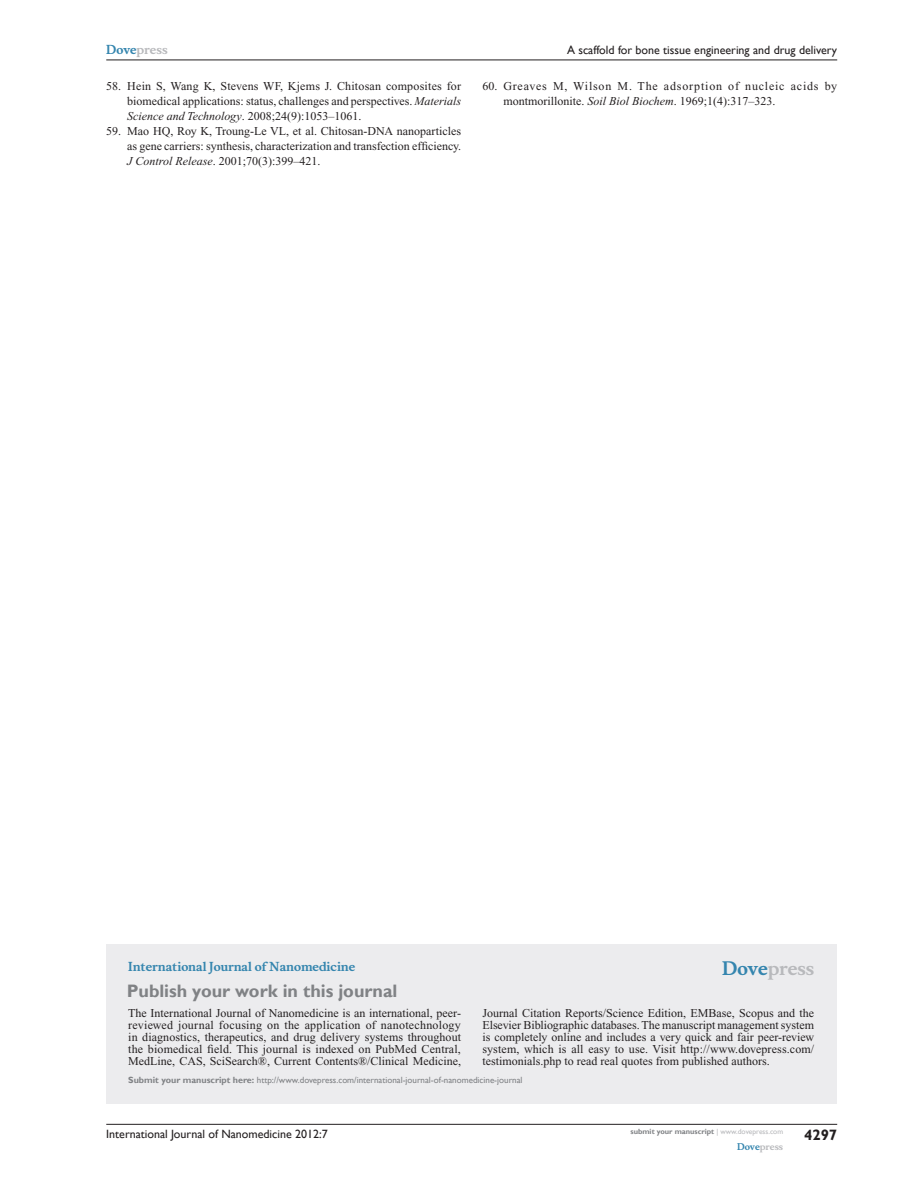
<style>
.page{position:relative;width:918px;height:1188px;background:#fff}
.page>*{position:absolute;margin:0;border:0;box-sizing:border-box;transform-origin:0 0}
.PromBx-H1{font:700 18px "Gill Sans";color:#808285}
.PromBx-Brand{font:700 18px "Musee";color:#b8b9bc}
.t1{font:700 15px "Gill Sans";color:#231f20}
.PromBx-Tx{font:12px/12px "Times New Roman";color:#231f20;text-align:justify}
.RefNL2{font:12px/15px "Times New Roman";color:#231f20;text-align:justify}
.RefNL2-2{font:12px/15px "Times New Roman";letter-spacing:.065em;color:#231f20}
.t2{font:12px "Gill Sans";color:#231f20}
.PromBx-JrnlName{font:700 12px "Musee";color:#3485ae}
.t3{font:700 12px "Musee";color:#b8b9bc}
.PromBx-SubmitMssWebA{font:9px "Gill Sans";color:#808285}
.t4{font:700 9px "Musee";color:#b8b9bc}
.t5{font:700 7.5px "Gill Sans";color:#808285}
.s1{color:#3485ae}
.s2{font-style:italic}
.s3{font-weight:700}
.s4{font-weight:400;color:#b8b9bc}
</style>
<div class="page">
<div style="left:106px;top:944px;width:731px;height:159px;background:#ececee"></div>
<hr style="left:106px;top:1124px;width:731px;height:1px;background:#231f20">
<hr style="left:106px;top:60px;width:731px;height:1px;background:#231f20">
<p class="t3" style="left:106px;top:43px;width:63px"><span class="s1">Dove</span>press</p>
<p class="RefNL2" style="left:127px;top:79px;width:335px;text-indent:-21px">58. Hein S, Wang K, Stevens WF, Kjems J. Chitosan composites for biomedical applications: status, challenges and perspectives. <span class="s2">Materials Science and Technology</span>. 2008;24(9):1053–1061.</p>
<p class="RefNL2" style="left:127px;top:124px;width:335px;text-indent:-21px">59. Mao HQ, Roy K, Troung-Le VL, et al. Chitosan-DNA nanoparticles as gene carriers: synthesis, characterization and transfection efficiency.<br><span class="s2">J Control Release</span>. 2001;70(3):399–421.</p>
<p class="t2" style="left:567px;top:43px;width:272px">A scaffold for bone tissue engineering and drug delivery</p>
<p class="RefNL2-2" style="left:503px;top:79px;width:335px;text-indent:-21px">60. Greaves M, Wilson M. The adsorption of nucleic acids by montmorillonite. <span class="s2">Soil Biol Biochem</span>. 1969;1(4):317–323.</p>
<p class="PromBx-JrnlName" style="left:128px;top:959px;width:228px">International Journal of Nanomedicine</p>
<p class="PromBx-H1" style="left:127px;top:980px;width:272px">Publish your work in this journal</p>
<p class="PromBx-Brand" style="left:722px;top:958px;width:94px"><span class="s1">Dove</span>press</p>
<p class="PromBx-Tx" style="left:128px;top:1007px;width:334px">The International Journal of Nanomedicine is an international, peer&shy;reviewed journal focusing on the application of nanotechnology in diagnostics, therapeutics, and drug delivery systems throughout the biomedical field. This journal is indexed on PubMed Central, MedLine, CAS, SciSearch®, Current Contents®/Clinical Medicine,</p>
<p class="PromBx-Tx" style="left:482px;top:1007px;width:333px">Journal Citation Reports/Science Edition, EMBase, Scopus and the Elsevier Bibliographic databases. The manuscript management system is completely online and includes a very quick and fair peer-review system, which is all easy to use. Visit http://www.dovepress.com/ testimonials.php to read real quotes from published authors.</p>
<p class="PromBx-SubmitMssWebA" style="left:128px;top:1075px;width:396px"><span class="s3">Submit your manuscript here:</span> http://www.dovepress.com/international-journal-of-nanomedicine-journal</p>
<p class="t2" style="left:106px;top:1127px;width:223px">International Journal of Nanomedicine 2012:7</p>
<p class="t5" style="left:631px;top:1127px;width:154px">submit your manuscript <span class="s4">| www.dovepress.com</span></p>
<p class="t4" style="left:737px;top:1141px;width:48px"><span class="s1">Dove</span>press</p>
<p class="t1" style="left:804px;top:1126px;width:35px">4297</p>
</div>
